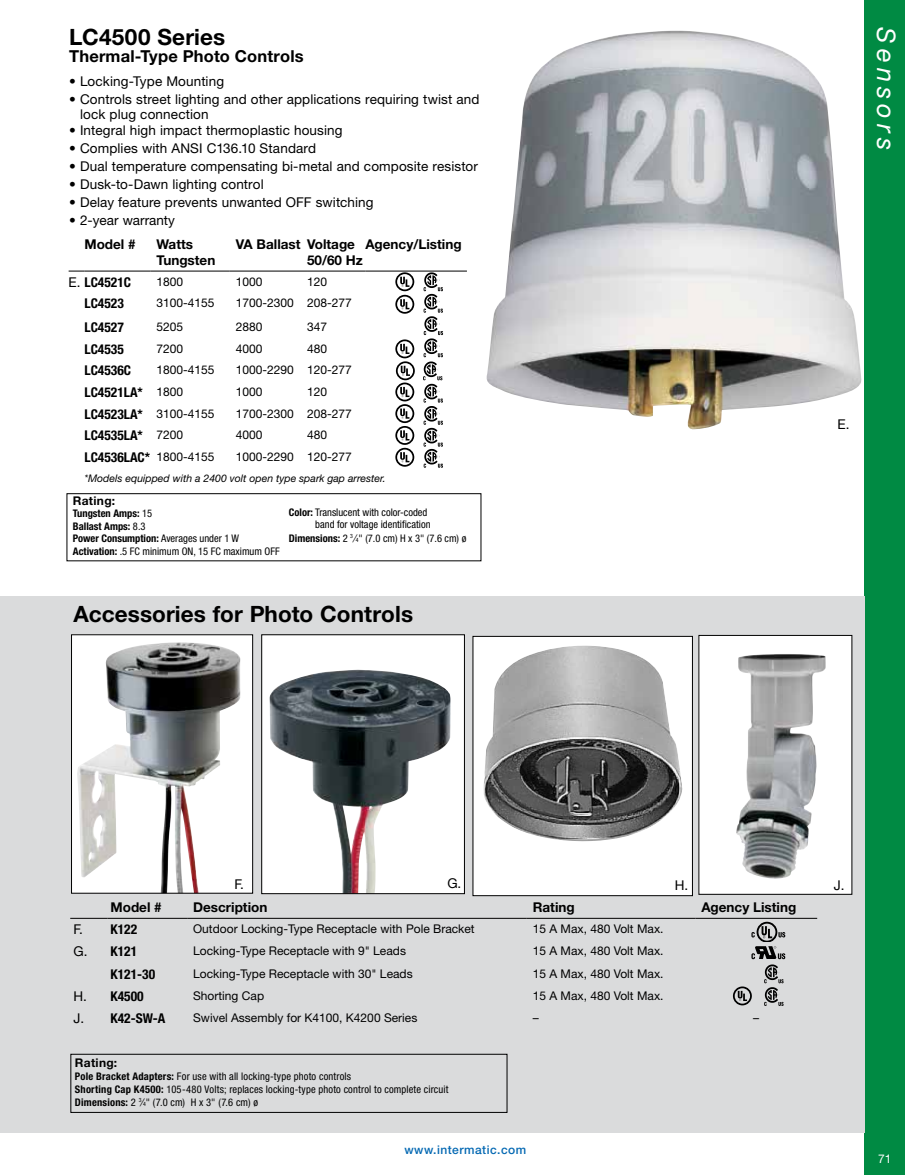
<style>
.page{position:relative;width:905px;height:1175px;background:#fff}
.page>*{position:absolute;margin:0;border:0;box-sizing:border-box;transform-origin:0 0}
.t1{font:italic 25.5px "Helvetica Neue LT Std";letter-spacing:.2em;color:#fff}
.t2{font:700 22.5px "Helvetica Neue LT Std";letter-spacing:.005em;color:#000}
.t3{font:700 16.5px "Helvetica Neue LT Std";letter-spacing:.01em;color:#000}
.t4{font:13.5px/15px "Helvetica Neue LT Std";letter-spacing:.01em;color:#000}
.t5{font:700 condensed 13.5px "Helvetica Neue LT Std";color:#000}
.t6{font:700 13.5px/16.2px "Helvetica Neue LT Std";color:#000}
.t7{font:12px "Helvetica Neue LT Std";color:#000}
.t8{font:500 12px "Helvetica Neue LT Std";letter-spacing:.04em;color:#0569b3}
.t9{font:700 12px "Helvetica Neue LT Std";letter-spacing:.02em;color:#000}
.t10{font:12px "Helvetica Neue LT Std";color:#fff}
.t11{font:condensed 10.5px/12.8px "Helvetica Neue LT Std";letter-spacing:.01em;color:#000}
.t12{font:700 condensed 10.5px/12.6px "Helvetica Neue LT Std";color:#000}
.t13{font:italic 10.5px "Helvetica Neue LT Std";color:#000}
.s1{font-weight:400;font-stretch:normal}
.s2{font-weight:400;font-stretch:normal;font-size:12px}
.s3{font-weight:400}
.s4{font-weight:700}
.s5{font-size:5.7px}
</style>
<div class="page">
<div style="left:864px;top:0;width:40px;height:1174px;background:#008a43"></div>
<svg style="left:69px;top:271px;width:15px;height:1px"></svg>
<hr style="left:84px;top:271px;width:66px;height:1px;background:#000">
<hr style="left:150px;top:271px;width:80px;height:1px;background:#000">
<hr style="left:230px;top:271px;width:77px;height:1px;background:#000">
<hr style="left:307px;top:271px;width:58px;height:1px;background:#000">
<hr style="left:365px;top:271px;width:102px;height:1px;background:#000">
<div style="left:0;top:596px;width:864px;height:537px;background:#dadbdc"></div>
<svg style="left:423px;top:272px;width:20px;height:196px"></svg>
<hr style="left:70px;top:918px;width:37px;height:1px;background:#000">
<hr style="left:107px;top:918px;width:80px;height:1px;background:#000">
<hr style="left:187px;top:918px;width:340px;height:1px;background:#000">
<hr style="left:526px;top:918px;width:169px;height:1px;background:#000">
<hr style="left:695px;top:918px;width:122px;height:1px;background:#000">
<div style="left:262px;top:634px;width:202px;height:259px;background:#fff"></div>
<img style="left:269px;top:669px;width:181px;height:222px">
<div style="left:261px;top:634px;width:203px;height:259px;border:1px solid #000"></div>
<div style="left:473px;top:636px;width:219px;height:259px;background:#fff"></div>
<img style="left:483px;top:645px;width:200px;height:197px">
<svg style="left:73px;top:636px;width:178px;height:255px;background:#c5c2c2"></svg>
<img style="left:77px;top:642px;width:106px;height:249px">
<div style="left:71px;top:634px;width:182px;height:259px;border:1px solid #000"></div>
<img style="left:486px;top:31px;width:376px;height:398px">
<div style="left:698px;top:635px;width:153px;height:259px;background:#fff"></div>
<img style="left:736px;top:654px;width:89px;height:225px">
<div style="left:67px;top:493px;width:414px;height:68px;border:1px solid #000"></div>
<div style="left:71px;top:1054px;width:436px;height:58px;border:1px solid #000"></div>
<svg style="left:395px;top:272px;width:19px;height:42px"></svg>
<svg style="left:395px;top:339px;width:20px;height:128px"></svg>
<div style="left:756px;top:921px;width:21px;height:20px;border:2px solid #000;border-radius:50%"></div>
<svg style="left:751px;top:932px;width:3px;height:5px"></svg>
<svg style="left:760px;top:924px;width:25px;height:15px"></svg>
<svg style="left:733px;top:946px;width:52px;height:60px"></svg>
<h2 class="t2" style="left:69px;top:23px;width:158px">LC4500 Series</h2>
<h3 class="t3" style="left:69px;top:46px;width:236px">Thermal-Type Photo Controls</h3>
<p class="t4" style="left:69px;top:73px;width:156px">• Locking-Type Mounting</p>
<p class="t4" style="left:80px;top:91px;width:401px;text-indent:-11px">• Controls street lighting and other applications requiring twist and lock plug connection</p>
<p class="t4" style="left:69px;top:122px;width:275px">• Integral high impact thermoplastic housing</p>
<p class="t4" style="left:69px;top:140px;width:248px">• Complies with ANSI C136.10 Standard</p>
<p class="t4" style="left:69px;top:158px;width:410px">• Dual temperature compensating bi-metal and composite resistor</p>
<p class="t4" style="left:69px;top:176px;width:196px">• Dusk-to-Dawn lighting control</p>
<p class="t4" style="left:69px;top:194px;width:306px">• Delay feature prevents unwanted OFF switching</p>
<p class="t4" style="left:69px;top:212px;width:107px">• 2-year warranty</p>
<p class="t6" style="left:84px;top:236px;width:53px">Model #</p>
<p class="t6" style="left:156px;top:236px;width:61px">Watts<br>Tungsten</p>
<p class="t6" style="left:307px;top:236px;width:57px;text-indent:-71px">VA Ballast Voltage<br>50/60 Hz</p>
<p class="t6" style="left:365px;top:236px;width:98px">Agency/Listing</p>
<p class="t5" style="left:69px;top:274px;width:64px"><span class="s1">E.</span> LC4521C</p>
<p class="t7" style="left:156px;top:274px;width:28px">1800</p>
<p class="t7" style="left:236px;top:274px;width:28px">1000</p>
<p class="t7" style="left:307px;top:274px;width:22px">120</p>
<p class="t5" style="left:84px;top:295px;width:41px">LC4523</p>
<p class="t7" style="left:156px;top:296px;width:60px">3100-4155</p>
<p class="t7" style="left:236px;top:296px;width:117px">1700-2300 208-277</p>
<p class="t5" style="left:84px;top:319px;width:41px">LC4527</p>
<p class="t7" style="left:156px;top:320px;width:28px">5205</p>
<p class="t7" style="left:236px;top:320px;width:28px">2880</p>
<p class="t7" style="left:307px;top:320px;width:22px">347</p>
<p class="t5" style="left:84px;top:341px;width:41px">LC4535</p>
<p class="t7" style="left:156px;top:341px;width:28px">7200</p>
<p class="t7" style="left:236px;top:341px;width:28px">4000</p>
<p class="t7" style="left:307px;top:341px;width:22px">480</p>
<p class="t5" style="left:84px;top:362px;width:48px">LC4536C</p>
<p class="t7" style="left:156px;top:363px;width:60px">1800-4155</p>
<p class="t7" style="left:236px;top:363px;width:117px">1000-2290 120-277</p>
<p class="t5" style="left:84px;top:384px;width:100px">LC4521LA* <span class="s2">1800</span></p>
<p class="t7" style="left:236px;top:384px;width:28px">1000</p>
<p class="t7" style="left:307px;top:384px;width:22px">120</p>
<p class="t5" style="left:84px;top:406px;width:131px">LC4523LA* <span class="s2">3100-4155</span></p>
<p class="t7" style="left:236px;top:406px;width:117px">1700-2300 208-277</p>
<p class="t5" style="left:84px;top:427px;width:100px">LC4535LA* <span class="s2">7200</span></p>
<p class="t7" style="left:236px;top:428px;width:28px">4000</p>
<p class="t7" style="left:307px;top:428px;width:22px">480</p>
<p class="t5" style="left:84px;top:449px;width:131px">LC4536LAC* <span class="s2">1800-4155</span></p>
<p class="t7" style="left:236px;top:449px;width:117px">1000-2290 120-277</p>
<p class="t13" style="left:84px;top:471px;width:303px">*Models equipped with a 2400 volt open type spark gap arrester.</p>
<p class="t9" style="left:73px;top:493px;width:44px">Rating:</p>
<p class="t12" style="left:73px;top:507px;width:208px">Tungsten Amps: <span class="s3">15<br></span>Ballast Amps: <span class="s3">8.3<br></span>Power Consumption: <span class="s3">Averages under 1 W<br></span>Activation: <span class="s3">.5 FC minimum ON, 15 FC maximum OFF</span></p>
<p class="t11" style="left:289px;top:506px;width:140px"><span class="s4">Color:</span> Translucent with color-coded</p>
<p class="t11" style="left:315px;top:518px;width:117px">band for voltage identification</p>
<p class="t11" style="left:289px;top:532px;width:179px"><span class="s4">Dimensions:</span> 2 <sup>3</sup>⁄<span class="s5">4</span>" (7.0 cm) H x 3" (7.6 cm) ø</p>
<h2 class="t2" style="left:73px;top:600px;width:341px">Accessories for Photo Controls</h2>
<h1 class="t1" style="left:901px;top:27px;width:124px;rotate:90deg">Sensors</h1>
<p class="t4" style="left:837px;top:416px;width:14px">E.</p>
<p class="t4" style="left:234px;top:876px;width:11px">F.</p>
<p class="t4" style="left:447px;top:875px;width:15px">G.</p>
<p class="t4" style="left:674px;top:877px;width:15px">H.</p>
<p class="t4" style="left:833px;top:878px;width:12px">J.</p>
<p class="t6" style="left:110px;top:899px;width:53px">Model #</p>
<p class="t6" style="left:193px;top:899px;width:76px">Description</p>
<p class="t6" style="left:533px;top:899px;width:43px">Rating</p>
<p class="t6" style="left:701px;top:899px;width:96px">Agency Listing</p>
<p class="t5" style="left:73px;top:921px;width:65px"><span class="s1">F.</span> K122</p>
<p class="t7" style="left:193px;top:921px;width:283px">Outdoor Locking-Type Receptacle with Pole Bracket</p>
<p class="t7" style="left:532px;top:921px;width:132px">15 A Max, 480 Volt Max.</p>
<p class="t5" style="left:73px;top:942px;width:65px"><span class="s1">G.</span> K121</p>
<p class="t7" style="left:193px;top:943px;width:214px">Locking-Type Receptacle with 9" Leads</p>
<p class="t7" style="left:532px;top:943px;width:132px">15 A Max, 480 Volt Max.</p>
<p class="t5" style="left:110px;top:966px;width:46px">K121-30</p>
<p class="t7" style="left:193px;top:967px;width:221px">Locking-Type Receptacle with 30" Leads</p>
<p class="t7" style="left:532px;top:967px;width:132px">15 A Max, 480 Volt Max.</p>
<p class="t5" style="left:73px;top:988px;width:72px"><span class="s1">H.</span> K4500</p>
<p class="t7" style="left:193px;top:988px;width:72px">Shorting Cap</p>
<p class="t7" style="left:532px;top:988px;width:132px">15 A Max, 480 Volt Max.</p>
<p class="t5" style="left:73px;top:1009px;width:93px"><span class="s1">J.</span> K42-SW-A</p>
<p class="t7" style="left:193px;top:1010px;width:226px">Swivel Assembly for K4100, K4200 Series</p>
<p class="t7" style="left:532px;top:1010px;width:7px">–</p>
<p class="t7" style="left:753px;top:1010px;width:7px">–</p>
<p class="t9" style="left:75px;top:1055px;width:44px">Rating:</p>
<p class="t11" style="left:75px;top:1070px;width:375px"><span class="s4">Pole Bracket Adapters:</span> For use with all locking-type photo controls<br><span class="s4">Shorting Cap K4500:</span> 105-480 Volts; replaces locking-type photo control to complete circuit<br><span class="s4">Dimensions:</span> 2 <sup>3</sup>⁄<span class="s5">4</span>" (7.0 cm) H x 3" (7.6 cm) ø</p>
<p class="t8" style="left:404px;top:1142px;width:123px">www.intermatic.com</p>
<p class="t10" style="left:878px;top:1151px;width:15px">71</p>
</div>
